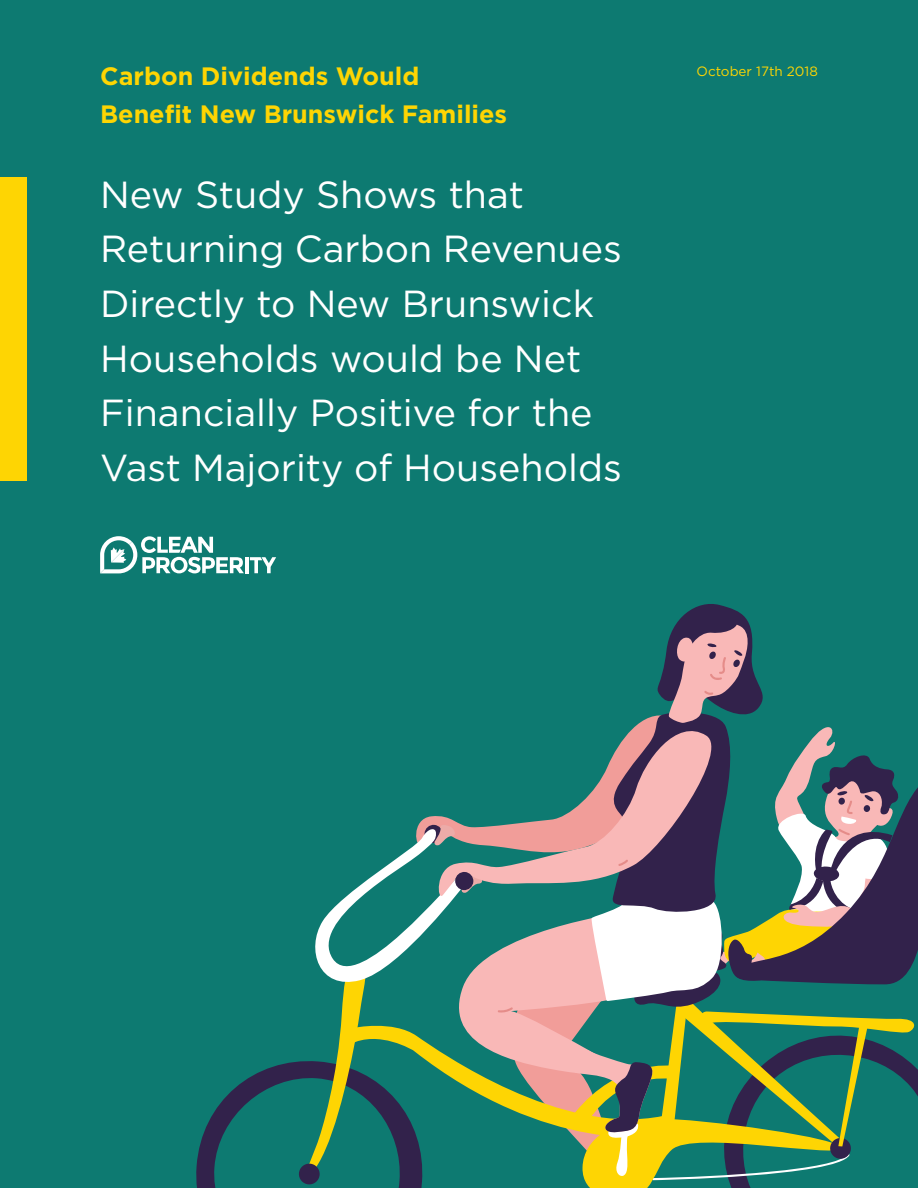
<style>
.page{position:relative;width:918px;height:1188px;background:#0d7a71}
.page>*{position:absolute;margin:0;border:0;box-sizing:border-box;transform-origin:0 0}
.t1{font:37.65px/54.6px "Gotham";color:#fff}
.t2{font:700 25.2px/37.7px "Gotham";color:#fed503}
.t3{font:13.5px "Gotham";color:#fed503}
</style>
<div class="page">
<div style="left:0;top:178px;width:27px;height:303px;background:#fed503"></div>
<svg style="left:196px;top:604px;width:722px;height:584px"></svg>
<hr style="left:245px;top:557px;width:4px;height:16px;background:#fff">
<svg style="left:250px;top:557px;width:26px;height:16px"></svg>
<svg style="left:100px;top:536px;width:144px;height:37px"></svg>
<p class="t2" style="left:100px;top:57px;width:409px">Carbon Dividends Would<br>Benefit New Brunswick Families</p>
<p class="t3" style="left:697px;top:62px;width:123px">October 17th 2018</p>
<p class="t1" style="left:100px;top:166px;width:523px">New Study Shows that<br>Returning Carbon Revenues<br>Directly to New Brunswick<br>Households would be Net<br>Financially Positive for the<br>Vast Majority of Households</p>
</div>
